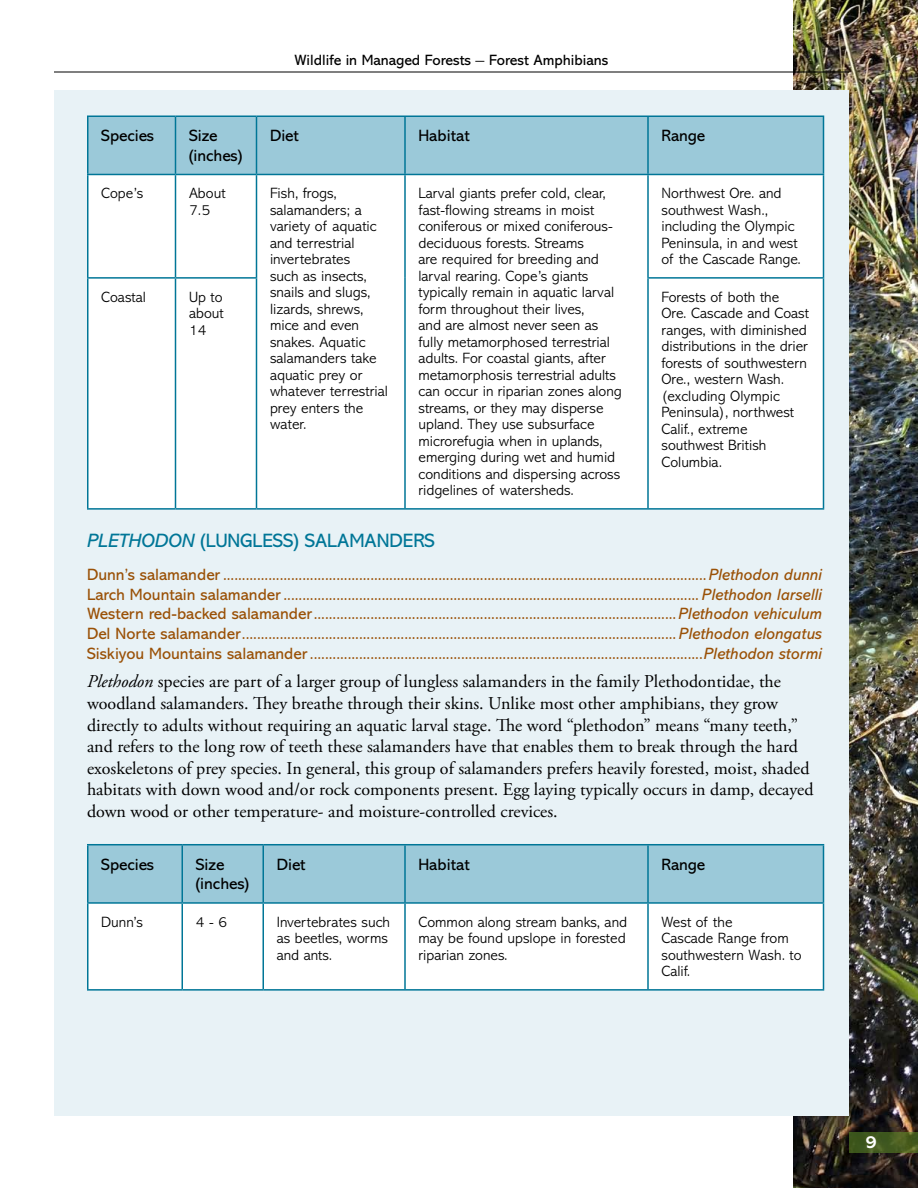
<style>
.page{position:relative;width:918px;height:1188px;background:#fff}
.page>*{position:absolute;margin:0;border:0;box-sizing:border-box;transform-origin:0 0}
.Heading_2{font:19.5px "Abadi MT Std";color:#007697}
.SPAN{font:18px/21.6px "Adobe Garamond Pro";color:#000}
.t1{font:700 18px "Abadi MT Std";color:#fff}
.sPECIES{font:16.5px "Abadi MT Std";color:#9a5107}
.Table_Head{font:16.5px/19.8px "Abadi MT Std";color:#000}
.Table_Main{font:300 15px/16.5px "Abadi MT Std";color:#000}
.t2{font:15px "Abadi MT Std";color:#000}
.s1{font-family:"Adobe Garamond Pro";font-size:18px}
.s2{font-style:italic}
</style>
<div class="page">
<img style="left:794px;top:0;width:124px;height:1188px">
<svg style="left:850px;top:1132px;width:68px;height:21px"></svg>
<hr style="left:54px;top:72px;width:795px;height:1px;background:#000">
<div style="left:54px;top:90px;width:795px;height:1025px;background:#e8f2f6"></div>
<div style="left:88px;top:117px;width:735px;height:57px;background:#9bc9d9"></div>
<div style="left:88px;top:175px;width:735px;height:333px;background:#fff"></div>
<hr style="left:175px;top:117px;width:1px;height:57px;background:#007697">
<hr style="left:256px;top:117px;width:1px;height:57px;background:#007697">
<hr style="left:404px;top:117px;width:2px;height:57px;background:#007697">
<hr style="left:647px;top:117px;width:2px;height:57px;background:#007697">
<hr style="left:175px;top:175px;width:1px;height:102px;background:#007697">
<hr style="left:256px;top:175px;width:1px;height:102px;background:#007697">
<hr style="left:404px;top:175px;width:2px;height:103px;background:#007697">
<hr style="left:647px;top:175px;width:2px;height:102px;background:#007697">
<hr style="left:87px;top:277px;width:89px;height:2px;background:#007697">
<hr style="left:176px;top:277px;width:81px;height:2px;background:#007697">
<hr style="left:175px;top:279px;width:1px;height:229px;background:#007697">
<hr style="left:256px;top:279px;width:1px;height:229px;background:#007697">
<hr style="left:404px;top:278px;width:2px;height:230px;background:#007697">
<hr style="left:647px;top:277px;width:177px;height:2px;background:#007697">
<hr style="left:647px;top:279px;width:2px;height:229px;background:#007697">
<hr style="left:87px;top:116px;width:89px;height:1px;background:#007697">
<hr style="left:87px;top:117px;width:1px;height:57px;background:#007697">
<hr style="left:176px;top:116px;width:80px;height:1px;background:#007697">
<hr style="left:256px;top:116px;width:149px;height:1px;background:#007697">
<hr style="left:405px;top:116px;width:243px;height:1px;background:#007697">
<hr style="left:648px;top:116px;width:176px;height:1px;background:#007697">
<hr style="left:823px;top:117px;width:1px;height:57px;background:#007697">
<hr style="left:87px;top:174px;width:89px;height:1px;background:#007697">
<hr style="left:176px;top:174px;width:80px;height:1px;background:#007697">
<hr style="left:256px;top:174px;width:149px;height:1px;background:#007697">
<hr style="left:405px;top:174px;width:243px;height:1px;background:#007697">
<hr style="left:648px;top:174px;width:176px;height:1px;background:#007697">
<hr style="left:87px;top:175px;width:1px;height:102px;background:#007697">
<hr style="left:823px;top:175px;width:1px;height:102px;background:#007697">
<hr style="left:87px;top:279px;width:1px;height:229px;background:#007697">
<hr style="left:823px;top:279px;width:1px;height:229px;background:#007697">
<hr style="left:87px;top:508px;width:89px;height:2px;background:#007697">
<hr style="left:176px;top:508px;width:80px;height:2px;background:#007697">
<hr style="left:256px;top:508px;width:149px;height:2px;background:#007697">
<hr style="left:405px;top:508px;width:243px;height:2px;background:#007697">
<hr style="left:648px;top:508px;width:176px;height:2px;background:#007697">
<div style="left:88px;top:845px;width:735px;height:57px;background:#9bc9d9"></div>
<div style="left:88px;top:904px;width:735px;height:85px;background:#fff"></div>
<hr style="left:182px;top:845px;width:1px;height:57px;background:#007697">
<hr style="left:262px;top:845px;width:2px;height:57px;background:#007697">
<hr style="left:404px;top:845px;width:2px;height:57px;background:#007697">
<hr style="left:647px;top:845px;width:2px;height:57px;background:#007697">
<hr style="left:182px;top:904px;width:1px;height:85px;background:#007697">
<hr style="left:262px;top:904px;width:2px;height:85px;background:#007697">
<hr style="left:404px;top:904px;width:2px;height:85px;background:#007697">
<hr style="left:647px;top:904px;width:2px;height:85px;background:#007697">
<hr style="left:87px;top:989px;width:95px;height:2px;background:#007697">
<hr style="left:182px;top:989px;width:81px;height:2px;background:#007697">
<hr style="left:405px;top:989px;width:243px;height:2px;background:#007697">
<hr style="left:648px;top:989px;width:176px;height:2px;background:#007697">
<hr style="left:87px;top:844px;width:95px;height:1px;background:#007697">
<hr style="left:87px;top:845px;width:1px;height:57px;background:#007697">
<hr style="left:182px;top:844px;width:81px;height:1px;background:#007697">
<hr style="left:263px;top:844px;width:142px;height:1px;background:#007697">
<hr style="left:405px;top:844px;width:243px;height:1px;background:#007697">
<hr style="left:648px;top:844px;width:176px;height:1px;background:#007697">
<hr style="left:823px;top:845px;width:1px;height:57px;background:#007697">
<hr style="left:87px;top:902px;width:95px;height:2px;background:#007697">
<hr style="left:182px;top:902px;width:81px;height:2px;background:#007697">
<hr style="left:263px;top:902px;width:142px;height:2px;background:#007697">
<hr style="left:405px;top:902px;width:243px;height:2px;background:#007697">
<hr style="left:648px;top:902px;width:176px;height:2px;background:#007697">
<hr style="left:87px;top:904px;width:1px;height:85px;background:#007697">
<hr style="left:823px;top:904px;width:1px;height:85px;background:#007697">
<hr style="left:263px;top:989px;width:142px;height:2px;background:#007697">
<p class="t2" style="left:295px;top:52px;width:315px">Wildlife in Managed Forests <span class="s1">–</span> Forest Amphibians</p>
<p class="Table_Head" style="left:101px;top:126px;width:54px">Species</p>
<p class="Table_Head" style="left:189px;top:126px;width:55px">Size (inches)</p>
<p class="Table_Head" style="left:270px;top:126px;width:30px">Diet</p>
<p class="Table_Head" style="left:418px;top:126px;width:53px">Habitat</p>
<p class="Table_Head" style="left:662px;top:126px;width:45px">Range</p>
<p class="Table_Main" style="left:101px;top:185px;width:44px">Cope’s</p>
<p class="Table_Main" style="left:189px;top:185px;width:38px">About<br>7.5</p>
<p class="Table_Main" style="left:270px;top:185px;width:119px">Fish, frogs, salamanders; a variety of aquatic and terrestrial invertebrates<br>such as insects, snails and slugs, lizards, shrews, mice and even snakes. Aquatic salamanders take aquatic prey or whatever terrestrial prey enters the water.</p>
<p class="Table_Main" style="left:418px;top:185px;width:205px">Larval giants prefer cold, clear, fast-flowing streams in moist coniferous or mixed coniferous&shy;deciduous forests. Streams<br>are required for breeding and larval rearing. Cope’s giants typically remain in aquatic larval form throughout their lives,<br>and are almost never seen as fully metamorphosed terrestrial adults. For coastal giants, after metamorphosis terrestrial adults can occur in riparian zones along streams, or they may disperse upland. They use subsurface microrefugia when in uplands, emerging during wet and humid conditions and dispersing across ridgelines of watersheds.</p>
<p class="Table_Main" style="left:662px;top:185px;width:141px">Northwest Ore. and southwest Wash., including the Olympic<br>Peninsula, in and west of the Cascade Range.</p>
<p class="Table_Main" style="left:101px;top:289px;width:46px">Coastal</p>
<p class="Table_Main" style="left:189px;top:289px;width:36px;text-align:justify">Up to about 14</p>
<p class="Table_Main" style="left:662px;top:289px;width:149px">Forests of both the<br>Ore. Cascade and Coast ranges, with diminished distributions in the drier forests of southwestern<br>Ore., western Wash. (excluding Olympic<br>Peninsula), northwest<br>Calif., extreme southwest British<br>Columbia.</p>
<p class="Heading_2" style="left:87px;top:529px;width:349px"><span class="s2">PLETHODON</span> (LUNGLESS) SALAMANDERS</p>
<p class="sPECIES" style="left:87px;top:565px;width:737px">Dunn’s salamander ................................................................................................................................<span class="s2">Plethodon dunni</span></p>
<p class="sPECIES" style="left:87px;top:585px;width:737px">Larch Mountain salamander .............................................................................................................. <span class="s2">Plethodon larselli</span></p>
<p class="sPECIES" style="left:87px;top:605px;width:737px">Western red-backed salamander................................................................................................<span class="s2">Plethodon vehiculum</span></p>
<p class="sPECIES" style="left:87px;top:625px;width:737px">Del Norte salamander................................................................................................................... <span class="s2">Plethodon elongatus</span></p>
<p class="sPECIES" style="left:87px;top:644px;width:737px">Siskiyou Mountains salamander........................................................................................................<span class="s2">Plethodon stormi</span></p>
<p class="SPAN" style="left:87px;top:672px;width:728px"><span class="s2">Plethodon</span> species are part of a larger group of lungless salamanders in the family Plethodontidae, the woodland salamanders. They breathe through their skins. Unlike most other amphibians, they grow directly to adults without requiring an aquatic larval stage. The word “plethodon” means “many teeth,” and refers to the long row of teeth these salamanders have that enables them to break through the hard exoskeletons of prey species. In general, this group of salamanders prefers heavily forested, moist, shaded habitats with down wood and/or rock components present. Egg laying typically occurs in damp, decayed down wood or other temperature- and moisture-controlled crevices.</p>
<p class="Table_Head" style="left:101px;top:854px;width:54px">Species</p>
<p class="Table_Head" style="left:196px;top:854px;width:55px">Size (inches)</p>
<p class="Table_Head" style="left:277px;top:854px;width:30px">Diet</p>
<p class="Table_Head" style="left:418px;top:854px;width:53px">Habitat</p>
<p class="Table_Head" style="left:662px;top:854px;width:45px">Range</p>
<p class="Table_Main" style="left:101px;top:914px;width:43px">Dunn’s</p>
<p class="Table_Main" style="left:196px;top:914px;width:33px">4 - 6</p>
<p class="Table_Main" style="left:277px;top:914px;width:115px">Invertebrates such as beetles, worms and ants.</p>
<p class="Table_Main" style="left:418px;top:914px;width:210px;text-align:justify">Common along stream banks, and may be found upslope in forested riparian zones.</p>
<p class="Table_Main" style="left:662px;top:914px;width:142px">West of the<br>Cascade Range from southwestern Wash. to<br>Calif.</p>
<p class="t1" style="left:865px;top:1131px;width:13px">9</p>
</div>
